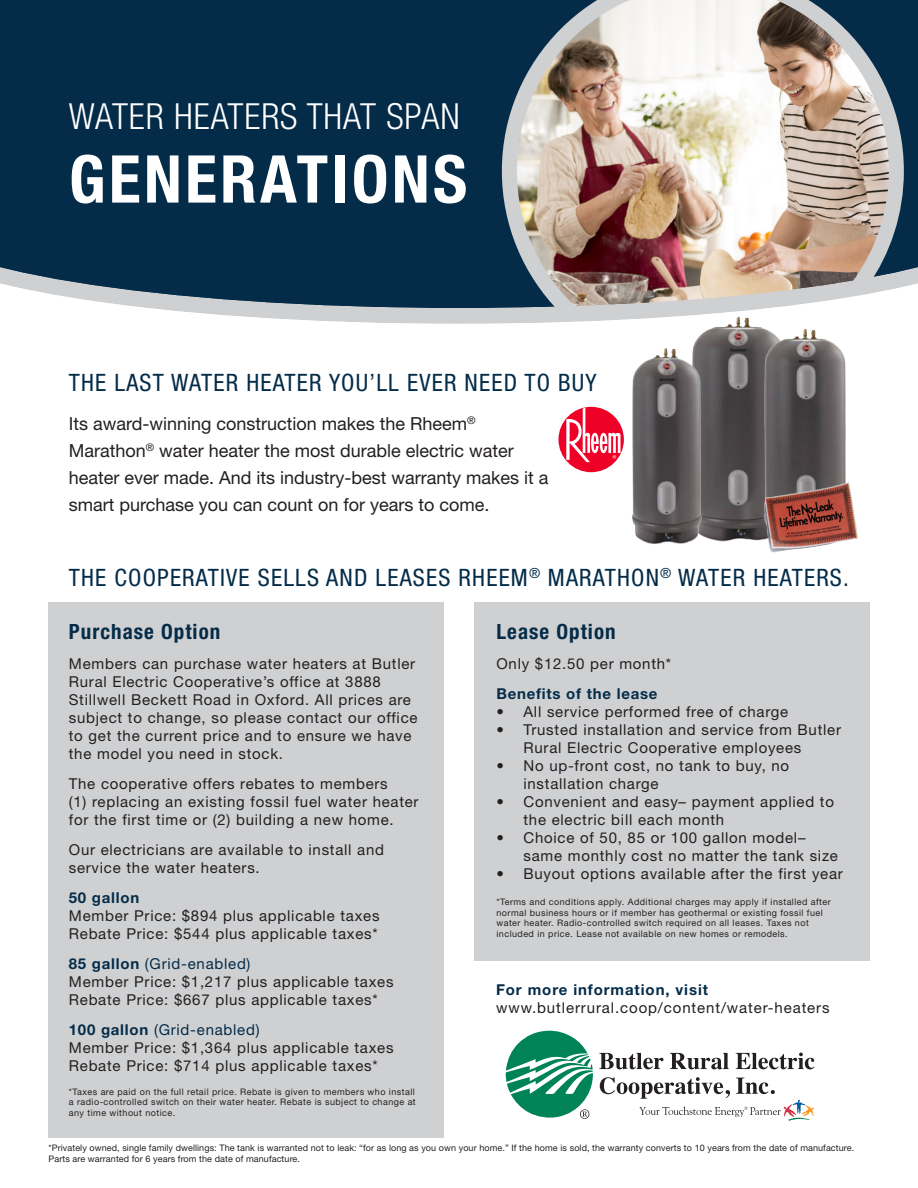
<style>
.page{position:relative;width:918px;height:1188px;background:#fff}
.page>*{position:absolute;margin:0;border:0;box-sizing:border-box;transform-origin:0 0}
.t1{font:700 condensed 66px "Helvetica Neue LT Std";letter-spacing:.05em;color:#fff}
.t2{font:300 condensed 36px "Helvetica Neue LT Std";letter-spacing:.025em;color:#fff}
.t3{font:condensed 24px "Helvetica Neue LT Std";letter-spacing:.05em;color:#042c49}
.t4{font:700 condensed 21px "Helvetica Neue LT Std";letter-spacing:.05em;color:#042c49}
.t5{font:18px/27px "Helvetica Neue LT Std";color:#231f20}
.t6{font:15px/18px "Helvetica Neue LT Std";letter-spacing:.05em;color:#231f20}
.t7{font:15px "Helvetica Neue LT Std";letter-spacing:.05em;color:#042c49}
.t8{font:700 15px "Helvetica Neue LT Std";letter-spacing:.05em;color:#042c49}
.t9{font:9px/10.8px "Helvetica Neue LT Std";letter-spacing:.05em;color:#231f20}
.t10{font:9px/10.8px "Helvetica Neue LT Std";letter-spacing:.01em;color:#231f20}
.s1{font-weight:700}
.s2{font-weight:700;color:#042c49}
</style>
<div class="page">
<div style="left:474px;top:603px;width:396px;height:358px;background:#cfd0d1"></div>
<div style="left:49px;top:603px;width:395px;height:535px;background:#cfd0d1"></div>
<svg style="left:506px;top:1031px;width:87px;height:88px"></svg>
<svg style="left:599px;top:1053px;width:64px;height:16px"></svg>
<svg style="left:670px;top:1053px;width:59px;height:16px"></svg>
<svg style="left:736px;top:1053px;width:79px;height:16px"></svg>
<svg style="left:600px;top:1077px;width:214px;height:44px"></svg>
<svg style="left:0;top:0;width:918px;height:324px;background:#5a6a76"></svg>
<img style="left:638px;top:298px;width:200px;height:26px">
<img style="left:572px;top:330px;width:136px;height:214px">
<img style="left:708px;top:312px;width:194px;height:230px">
<img style="left:759px;top:477px;width:104px;height:76px">
<div style="left:558px;top:407px;width:66px;height:65px;background:#ef0027;border-radius:50%"></div>
<svg style="left:566px;top:408px;width:55px;height:54px"></svg>
<p class="t2" style="left:69px;top:96px;width:392px">WATER HEATERS THAT SPAN</p>
<p class="t1" style="left:69px;top:139px;width:400px">GENERATIONS</p>
<p class="t3" style="left:69px;top:368px;width:529px">THE LAST WATER HEATER YOU’LL EVER NEED TO BUY</p>
<p class="t5" style="left:69px;top:410px;width:481px">Its award-winning construction makes the Rheem<sup>® </sup>Marathon<sup>®</sup> water heater the most durable electric water heater ever made. And its industry-best warranty makes it a smart purchase you can count on for years to come.</p>
<p class="t3" style="left:69px;top:563px;width:782px">THE COOPERATIVE SELLS AND LEASES RHEEM<sup>®</sup> MARATHON<sup>®</sup> WATER HEATERS.</p>
<p class="t4" style="left:69px;top:619px;width:153px">Purchase Option</p>
<p class="t6" style="left:69px;top:654px;width:350px">Members can purchase water heaters at Butler Rural Electric Cooperative’s office at 3888<br>Stillwell Beckett Road in Oxford. All prices are subject to change, so please contact our office to get the current price and to ensure we have the model you need in stock.</p>
<p class="t6" style="left:69px;top:774px;width:351px">The cooperative offers rebates to members<br>(1) replacing an existing fossil fuel water heater for the first time or (2) building a new home.</p>
<p class="t6" style="left:69px;top:840px;width:317px">Our electricians are available to install and service the water heaters.</p>
<p class="t8" style="left:69px;top:888px;width:72px">50 gallon</p>
<p class="t6" style="left:69px;top:906px;width:312px">Member Price: $894 plus applicable taxes<br>Rebate Price: $544 plus applicable taxes*</p>
<p class="t7" style="left:69px;top:955px;width:183px"><span class="s1">85 gallon</span> (Grid-enabled)</p>
<p class="t6" style="left:69px;top:972px;width:326px">Member Price: $1,217 plus applicable taxes<br>Rebate Price: $667 plus applicable taxes*</p>
<p class="t7" style="left:69px;top:1021px;width:192px"><span class="s1">100 gallon</span> (Grid-enabled)</p>
<p class="t6" style="left:69px;top:1038px;width:326px">Member Price: $1,364 plus applicable taxes<br>Rebate Price: $714 plus applicable taxes*</p>
<p class="t9" style="left:69px;top:1086px;width:348px;text-align:justify">*Taxes are paid on the full retail price. Rebate is given to members who install a radio-controlled switch on their water heater. Rebate is subject to change at any time without notice.</p>
<p class="t4" style="left:496px;top:619px;width:121px">Lease Option</p>
<p class="t6" style="left:496px;top:655px;width:176px">Only $12.50 per month*</p>
<p class="t8" style="left:496px;top:685px;width:163px">Benefits of the lease</p>
<p class="t6" style="left:496px;top:703px;width:293px">• All service performed free of charge</p>
<p class="t6" style="left:523px;top:721px;width:319px;text-indent:-27px">• Trusted installation and service from Butler<br>Rural Electric Cooperative employees</p>
<p class="t6" style="left:523px;top:757px;width:267px;text-indent:-27px">• No up-front cost, no tank to buy, no installation charge</p>
<p class="t6" style="left:523px;top:793px;width:312px;text-indent:-27px">• Convenient and easy– payment applied to the electric bill each month</p>
<p class="t6" style="left:523px;top:829px;width:316px;text-indent:-27px">• Choice of 50, 85 or 100 gallon model– same monthly cost no matter the tank size</p>
<p class="t6" style="left:496px;top:865px;width:348px">• Buyout options available after the first year</p>
<p class="t9" style="left:496px;top:896px;width:336px">*Terms and conditions apply. Additional charges may apply if installed after normal business hours or if member has geothermal or existing fossil fuel water heater. Radio-controlled switch required on all leases. Taxes not included in price. Lease not available on new homes or remodels.</p>
<p class="t6" style="left:496px;top:980px;width:335px"><span class="s2">For more information, visit </span>www.butlerrural.coop/content/water-heaters</p>
<p class="t10" style="left:49px;top:1142px;width:807px">*Privately owned, single family dwellings: The tank is warranted not to leak: “for as long as you own your home.” If the home is sold, the warranty converts to 10 years from the date of manufacture.<br>Parts are warranted for 6 years from the date of manufacture.</p>
</div>
